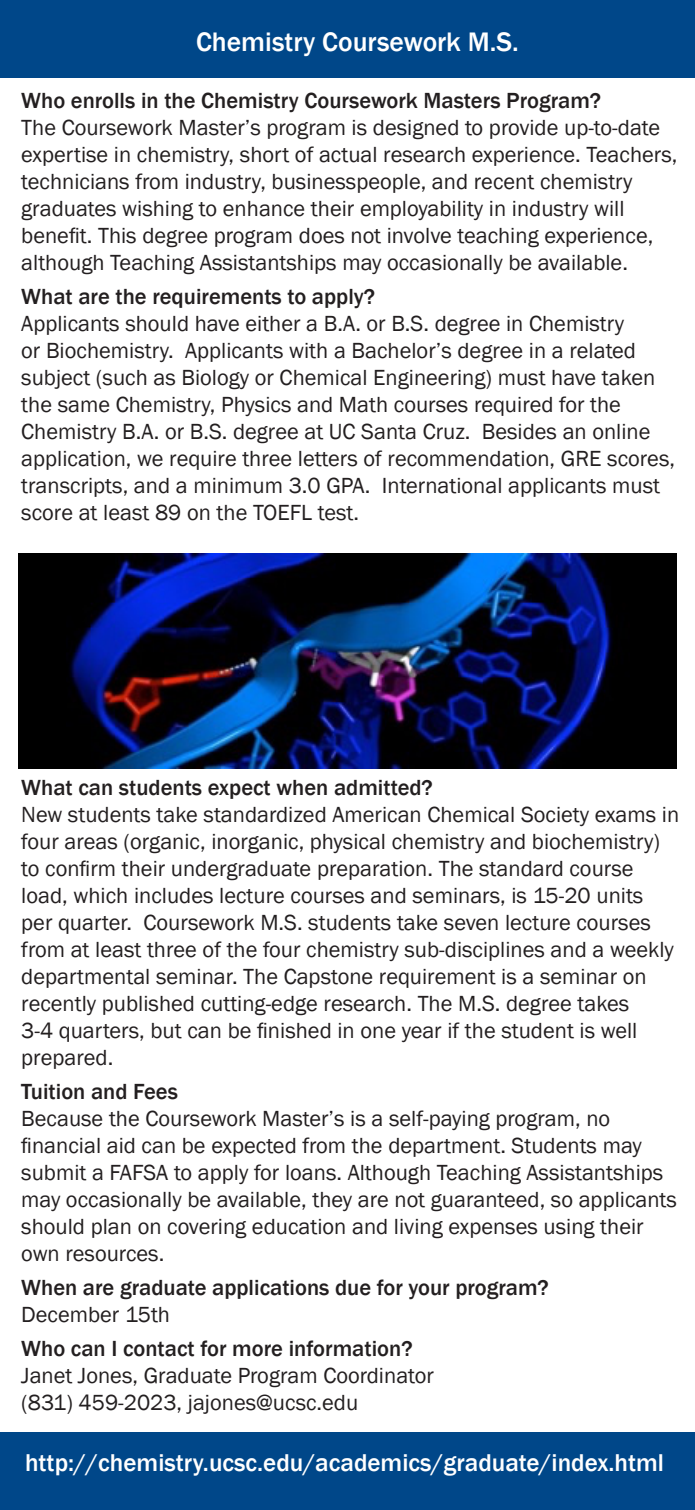
<style>
.page{position:relative;width:695px;height:1510px;background:#fff}
.page>*{position:absolute;margin:0;border:0;box-sizing:border-box;transform-origin:0 0}
.t1{font:500 27.5px "Franklin Gothic";color:#fff}
.t2{font:500 25px "Franklin Gothic";color:#fff}
.t3{font:22.5px/27px "Franklin Gothic";color:#231f20}
.t4{font:500 22.5px "Franklin Gothic";color:#231f20}
</style>
<div class="page">
<div style="left:0;top:0;width:694px;height:78px;background:#004789"></div>
<div style="left:0;top:1431px;width:694px;height:78px;background:#004789"></div>
<img style="left:18px;top:553px;width:658px;height:215px">
<p class="t1" style="left:196px;top:25px;width:324px">Chemistry Coursework M.S.</p>
<p class="t4" style="left:21px;top:86px;width:581px">Who enrolls in the Chemistry Coursework Masters Program?</p>
<p class="t3" style="left:21px;top:114px;width:657px">The Coursework Master’s program is designed to provide up-to-date expertise in chemistry, short of actual research experience. Teachers, technicians from industry, businesspeople, and recent chemistry graduates wishing to enhance their employability in industry will benefit. This degree program does not involve teaching experience, although Teaching Assistantships may occasionally be available.</p>
<p class="t4" style="left:21px;top:283px;width:355px">What are the requirements to apply?</p>
<p class="t3" style="left:21px;top:310px;width:655px">Applicants should have either a B.A. or B.S. degree in Chemistry<br>or Biochemistry. Applicants with a Bachelor’s degree in a related subject (such as Biology or Chemical Engineering) must have taken the same Chemistry, Physics and Math courses required for the Chemistry B.A. or B.S. degree at UC Santa Cruz. Besides an online application, we require three letters of recommendation, GRE scores, transcripts, and a minimum 3.0 GPA. International applicants must score at least 89 on the TOEFL test.</p>
<p class="t4" style="left:21px;top:773px;width:413px">What can students expect when admitted?</p>
<p class="t3" style="left:21px;top:801px;width:659px">New students take standardized American Chemical Society exams in four areas (organic, inorganic, physical chemistry and biochemistry) to confirm their undergraduate preparation. The standard course load, which includes lecture courses and seminars, is 15-20 units per quarter. Coursework M.S. students take seven lecture courses from at least three of the four chemistry sub-disciplines and a weekly departmental seminar. The Capstone requirement is a seminar on recently published cutting-edge research. The M.S. degree takes<br>3-4 quarters, but can be finished in one year if the student is well prepared.</p>
<p class="t4" style="left:21px;top:1077px;width:158px">Tuition and Fees</p>
<p class="t3" style="left:21px;top:1105px;width:657px">Because the Coursework Master’s is a self-paying program, no financial aid can be expected from the department. Students may submit a FAFSA to apply for loans. Although Teaching Assistantships may occasionally be available, they are not guaranteed, so applicants should plan on covering education and living expenses using their own resources.</p>
<p class="t4" style="left:21px;top:1273px;width:529px">When are graduate applications due for your program?</p>
<p class="t3" style="left:21px;top:1301px;width:150px">December 15th</p>
<p class="t4" style="left:21px;top:1334px;width:393px">Who can I contact for more information?</p>
<p class="t3" style="left:21px;top:1362px;width:414px">Janet Jones, Graduate Program Coordinator</p>
<p class="t3" style="left:21px;top:1389px;width:338px">(831) 459-2023, jajones@ucsc.edu</p>
<p class="t2" style="left:25px;top:1446px;width:640px">http://chemistry.ucsc.edu/academics/graduate/index.html</p>
</div>
